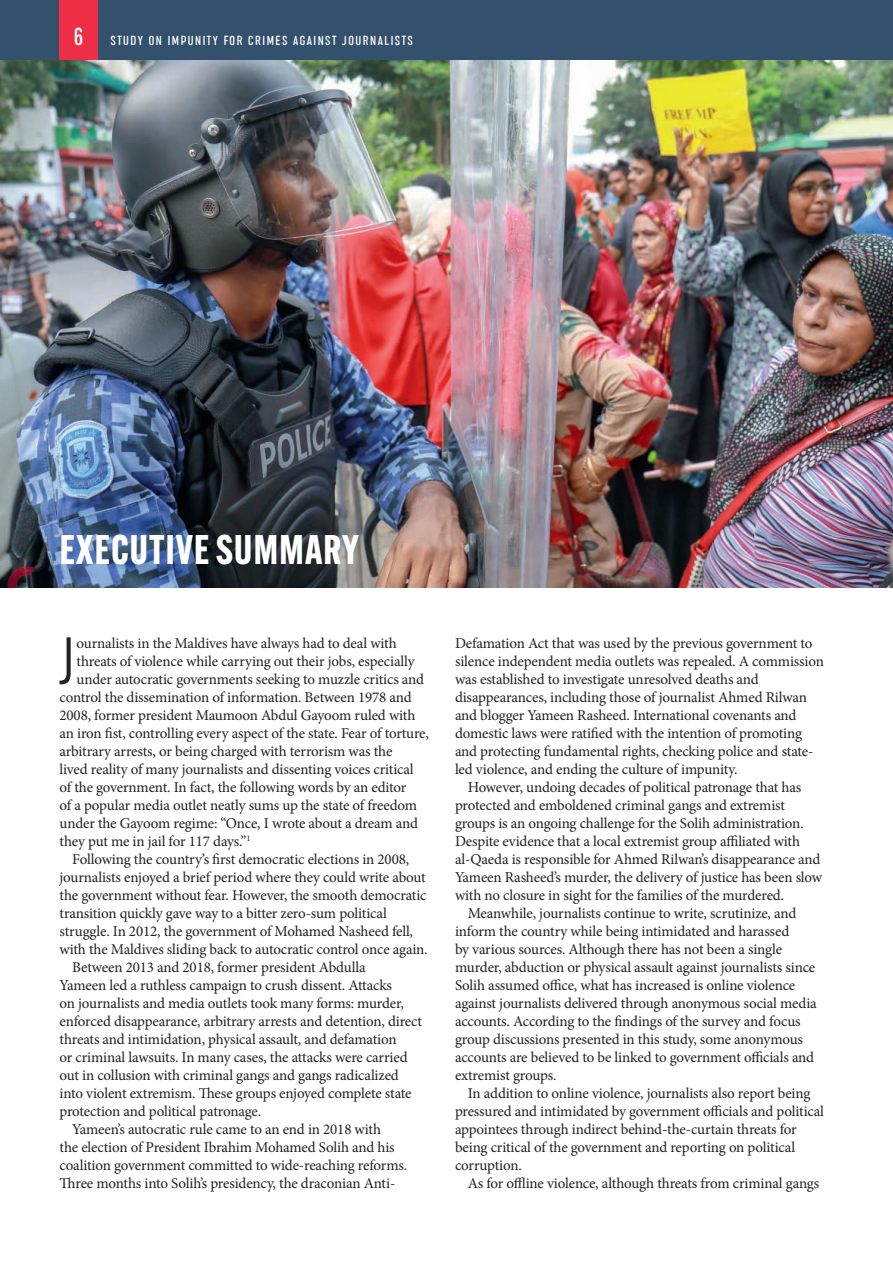
<style>
.page{position:relative;width:893px;height:1263px;background:#fff}
.page>*{position:absolute;margin:0;border:0;box-sizing:border-box;transform-origin:0 0}
.t1{font:65.4px "Alternate Gothic Cond ATF";color:#231f20}
.t2{font:700 40.5px "Alternate Gothic Cond ATF";letter-spacing:.03em;color:#fff}
.t3{font:15px "Minion Pro";letter-spacing:-.01em;color:#231f20}
.t4{font:300 13.5px "Sugo Pro Classic Trial";letter-spacing:.11em;color:#fff}
.s1{font-family:"Alternate Gothic Cond ATF";font-weight:500;font-size:24px}
</style>
<div class="page">
<img style="left:0;top:60px;width:893px;height:527px">
<div style="left:0;top:0;width:893px;height:60px;background:#33506d"></div>
<div style="left:60px;top:0;width:38px;height:60px;background:#ee2d46"></div>
<p class="t4" style="left:74px;top:33px;width:340px"><span class="s1">6</span> STUDY ON IMPUNITY FOR CRIMES AGAINST JOURNALISTS</p>
<h2 class="t2" style="left:60px;top:524px;width:301px">EXECUTIVE SUMMARY</h2>
<h1 class="t1" style="left:59px;top:622px;width:17px">J</h1>
<p class="t3" style="left:77px;top:633px;width:322px">ournalists in the Maldives have always had to deal with</p>
<p class="t3" style="left:77px;top:651px;width:340px">threats of violence while carrying out their jobs, especially</p>
<p class="t3" style="left:77px;top:669px;width:349px">under autocratic governments seeking to muzzle critics and</p>
<p class="t3" style="left:60px;top:687px;width:354px">control the dissemination of information. Between 1978 and</p>
<p class="t3" style="left:60px;top:705px;width:357px">2008, former president Maumoon Abdul Gayoom ruled with</p>
<p class="t3" style="left:60px;top:723px;width:371px">an iron fist, controlling every aspect of the state. Fear of torture,</p>
<p class="t3" style="left:60px;top:741px;width:334px">arbitrary arrests, or being charged with terrorism was the</p>
<p class="t3" style="left:60px;top:759px;width:356px">lived reality of many journalists and dissenting voices critical</p>
<p class="t3" style="left:60px;top:777px;width:348px">of the government. In fact, the following words by an editor</p>
<p class="t3" style="left:60px;top:795px;width:359px">of a popular media outlet neatly sums up the state of freedom</p>
<p class="t3" style="left:60px;top:813px;width:360px">under the Gayoom regime: “Once, I wrote about a dream and</p>
<p class="t3" style="left:60px;top:831px;width:193px">they put me in jail for 117 days.”<sup>1</sup></p>
<p class="t3" style="left:72px;top:849px;width:338px">Following the country’s first democratic elections in 2008,</p>
<p class="t3" style="left:60px;top:867px;width:368px">journalists enjoyed a brief period where they could write about</p>
<p class="t3" style="left:60px;top:885px;width:369px">the government without fear. However, the smooth democratic</p>
<p class="t3" style="left:60px;top:903px;width:329px">transition quickly gave way to a bitter zero-sum political</p>
<p class="t3" style="left:60px;top:921px;width:355px">struggle. In 2012, the government of Mohamed Nasheed fell,</p>
<p class="t3" style="left:60px;top:939px;width:370px">with the Maldives sliding back to autocratic control once again.</p>
<p class="t3" style="left:72px;top:957px;width:295px">Between 2013 and 2018, former president Abdulla</p>
<p class="t3" style="left:60px;top:975px;width:334px">Yameen led a ruthless campaign to crush dissent. Attacks</p>
<p class="t3" style="left:60px;top:993px;width:346px">on journalists and media outlets took many forms: murder,</p>
<p class="t3" style="left:60px;top:1011px;width:364px">enforced disappearance, arbitrary arrests and detention, direct</p>
<p class="t3" style="left:60px;top:1029px;width:338px">threats and intimidation, physical assault, and defamation</p>
<p class="t3" style="left:60px;top:1047px;width:350px">or criminal lawsuits. In many cases, the attacks were carried</p>
<p class="t3" style="left:60px;top:1065px;width:341px">out in collusion with criminal gangs and gangs radicalized</p>
<p class="t3" style="left:60px;top:1083px;width:353px">into violent extremism. These groups enjoyed complete state</p>
<p class="t3" style="left:60px;top:1101px;width:203px">protection and political patronage.</p>
<p class="t3" style="left:72px;top:1119px;width:310px">Yameen’s autocratic rule came to an end in 2018 with</p>
<p class="t3" style="left:60px;top:1137px;width:337px">the election of President Ibrahim Mohamed Solih and his</p>
<p class="t3" style="left:60px;top:1155px;width:349px">coalition government committed to wide-reaching reforms.</p>
<p class="t3" style="left:60px;top:1173px;width:337px">Three months into Solih’s presidency, the draconian Anti-</p>
<p class="t3" style="left:455px;top:633px;width:359px">Defamation Act that was used by the previous government to</p>
<p class="t3" style="left:455px;top:651px;width:370px">silence independent media outlets was repealed. A commission</p>
<p class="t3" style="left:455px;top:669px;width:305px">was established to investigate unresolved deaths and</p>
<p class="t3" style="left:455px;top:687px;width:354px">disappearances, including those of journalist Ahmed Rilwan</p>
<p class="t3" style="left:455px;top:705px;width:343px">and blogger Yameen Rasheed. International covenants and</p>
<p class="t3" style="left:455px;top:723px;width:349px">domestic laws were ratified with the intention of promoting</p>
<p class="t3" style="left:455px;top:741px;width:360px">and protecting fundamental rights, checking police and state-</p>
<p class="t3" style="left:455px;top:759px;width:284px">led violence, and ending the culture of impunity.</p>
<p class="t3" style="left:468px;top:777px;width:335px">However, undoing decades of political patronage that has</p>
<p class="t3" style="left:455px;top:795px;width:331px">protected and emboldened criminal gangs and extremist</p>
<p class="t3" style="left:455px;top:813px;width:350px">groups is an ongoing challenge for the Solih administration.</p>
<p class="t3" style="left:455px;top:831px;width:347px">Despite evidence that a local extremist group affiliated with</p>
<p class="t3" style="left:455px;top:849px;width:367px">al-Qaeda is responsible for Ahmed Rilwan’s disappearance and</p>
<p class="t3" style="left:455px;top:867px;width:369px">Yameen Rasheed’s murder, the delivery of justice has been slow</p>
<p class="t3" style="left:455px;top:885px;width:331px">with no closure in sight for the families of the murdered.</p>
<p class="t3" style="left:468px;top:903px;width:330px">Meanwhile, journalists continue to write, scrutinize, and</p>
<p class="t3" style="left:455px;top:921px;width:336px">inform the country while being intimidated and harassed</p>
<p class="t3" style="left:455px;top:939px;width:329px">by various sources. Although there has not been a single</p>
<p class="t3" style="left:455px;top:957px;width:362px">murder, abduction or physical assault against journalists since</p>
<p class="t3" style="left:455px;top:975px;width:342px">Solih assumed office, what has increased is online violence</p>
<p class="t3" style="left:455px;top:993px;width:363px">against journalists delivered through anonymous social media</p>
<p class="t3" style="left:455px;top:1011px;width:347px">accounts. According to the findings of the survey and focus</p>
<p class="t3" style="left:455px;top:1029px;width:350px">group discussions presented in this study, some anonymous</p>
<p class="t3" style="left:455px;top:1047px;width:361px">accounts are believed to be linked to government officials and</p>
<p class="t3" style="left:455px;top:1065px;width:103px">extremist groups.</p>
<p class="t3" style="left:468px;top:1083px;width:344px">In addition to online violence, journalists also report being</p>
<p class="t3" style="left:455px;top:1101px;width:371px">pressured and intimidated by government officials and political</p>
<p class="t3" style="left:455px;top:1119px;width:343px">appointees through indirect behind-the-curtain threats for</p>
<p class="t3" style="left:455px;top:1137px;width:342px">being critical of the government and reporting on political</p>
<p class="t3" style="left:455px;top:1155px;width:68px">corruption.</p>
<p class="t3" style="left:468px;top:1173px;width:353px">As for offline violence, although threats from criminal gangs</p>
</div>
